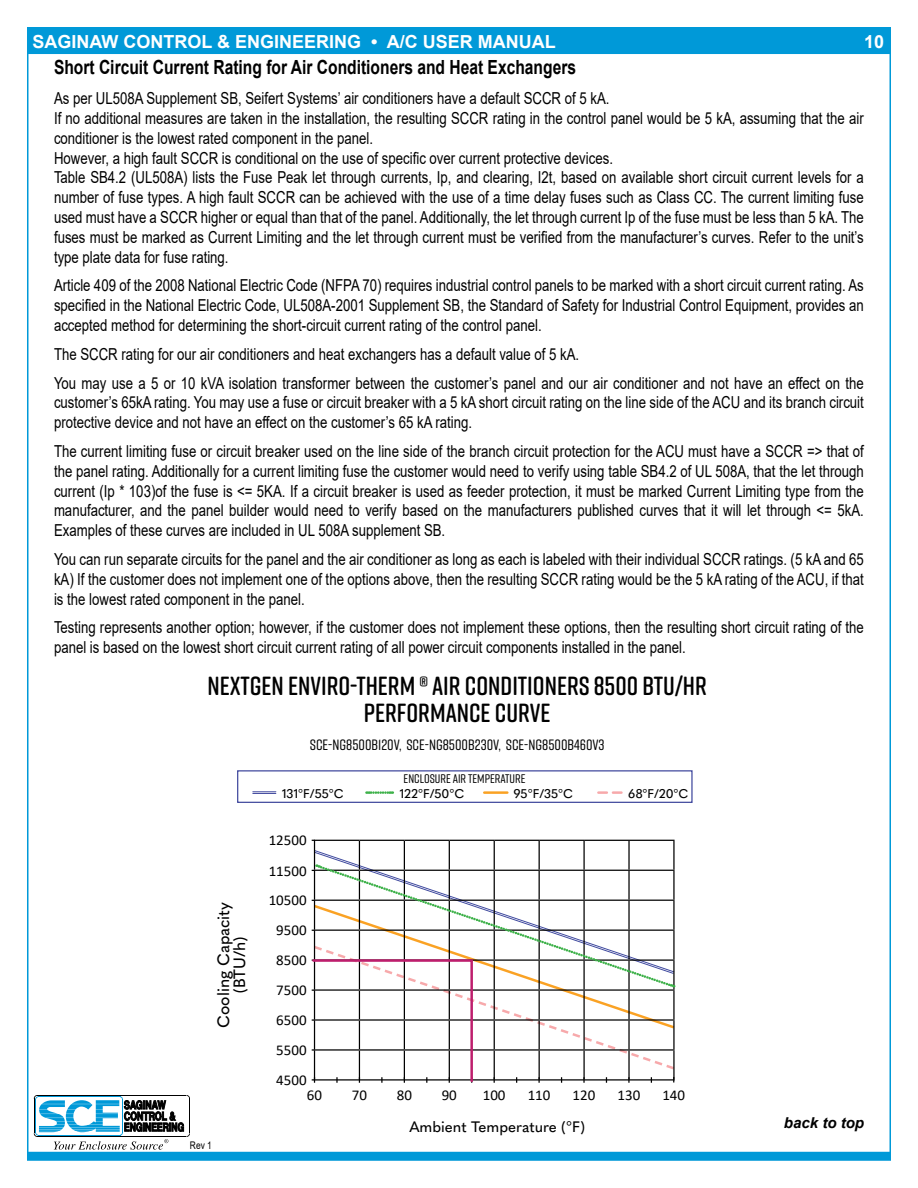
<style>
.page{position:relative;width:918px;height:1188px;background:#fff}
.page>*{position:absolute;margin:0;border:0;box-sizing:border-box;transform-origin:0 0}
.t1{font:600 26.25px/26.2px "Rift Soft";color:#000;text-align:center}
.left_just{font:700 19.5px "Arial";color:#000;scale:.8 1}
.t2{font:700 18px "Arial";color:#fff}
.left_just-2{font:16.5px/19.8px "Arial";color:#000;text-align:justify;scale:.8 1}
.t3{font:500 16.2px/16.2px "Quasimoda";color:#000;text-align:center}
.t4{font:15px "Calibri";color:#000}
.t5{font:500 15px "Rift Soft";color:#000}
.t6{font:500 15px "Quasimoda";color:#000}
.t7{font:italic 700 15px "Arial";color:#000}
.t8{font:500 12.45px "Quasimoda";color:#000}
.t9{font:500 12.45px "Rift Soft";color:#000}
.t10{font:10.5px "Arial";color:#000;scale:.8 1}
.s1{font-weight:400;font-size:12px;color:#000}
</style>
<div class="page">
<div style="left:27px;top:1152px;width:864px;height:9px;background:#0099d8"></div>
<svg style="left:34px;top:1095px;width:156px;height:55px"></svg>
<div style="left:27px;top:27px;width:864px;height:27px;background:#0099d8"></div>
<svg style="left:474px;top:985px;width:202px;height:86px"></svg>
<hr style="left:449px;top:840px;width:45px;height:1px;background:#000">
<hr style="left:494px;top:840px;width:45px;height:1px;background:#000">
<hr style="left:539px;top:840px;width:45px;height:1px;background:#000">
<hr style="left:584px;top:840px;width:45px;height:1px;background:#000">
<hr style="left:583px;top:841px;width:2px;height:29px;background:#000">
<hr style="left:629px;top:840px;width:46px;height:1px;background:#000">
<hr style="left:628px;top:841px;width:2px;height:29px;background:#000">
<hr style="left:673px;top:841px;width:2px;height:29px;background:#000">
<hr style="left:629px;top:870px;width:46px;height:1px;background:#000">
<hr style="left:673px;top:871px;width:2px;height:29px;background:#000">
<hr style="left:629px;top:900px;width:46px;height:1px;background:#000">
<hr style="left:673px;top:901px;width:2px;height:29px;background:#000">
<hr style="left:629px;top:930px;width:46px;height:1px;background:#000">
<hr style="left:673px;top:931px;width:2px;height:28px;background:#000">
<hr style="left:629px;top:959px;width:46px;height:2px;background:#000">
<hr style="left:673px;top:961px;width:2px;height:28px;background:#000">
<hr style="left:449px;top:989px;width:45px;height:2px;background:#000">
<hr style="left:494px;top:989px;width:45px;height:2px;background:#000">
<hr style="left:539px;top:989px;width:45px;height:2px;background:#000">
<hr style="left:584px;top:989px;width:45px;height:2px;background:#000">
<hr style="left:583px;top:991px;width:2px;height:28px;background:#000">
<hr style="left:629px;top:989px;width:46px;height:2px;background:#000">
<hr style="left:628px;top:991px;width:2px;height:28px;background:#000">
<hr style="left:673px;top:991px;width:2px;height:28px;background:#000">
<hr style="left:449px;top:1019px;width:45px;height:2px;background:#000">
<hr style="left:494px;top:1019px;width:45px;height:2px;background:#000">
<hr style="left:539px;top:1019px;width:45px;height:2px;background:#000">
<hr style="left:584px;top:1019px;width:45px;height:2px;background:#000">
<hr style="left:583px;top:1021px;width:2px;height:28px;background:#000">
<hr style="left:629px;top:1019px;width:46px;height:2px;background:#000">
<hr style="left:628px;top:1021px;width:2px;height:28px;background:#000">
<hr style="left:673px;top:1021px;width:2px;height:28px;background:#000">
<hr style="left:449px;top:1049px;width:45px;height:2px;background:#000">
<hr style="left:494px;top:1049px;width:45px;height:2px;background:#000">
<hr style="left:539px;top:1049px;width:45px;height:2px;background:#000">
<hr style="left:584px;top:1049px;width:45px;height:2px;background:#000">
<hr style="left:583px;top:1051px;width:2px;height:28px;background:#000">
<hr style="left:629px;top:1049px;width:46px;height:2px;background:#000">
<hr style="left:628px;top:1051px;width:2px;height:28px;background:#000">
<hr style="left:673px;top:1051px;width:2px;height:28px;background:#000">
<hr style="left:449px;top:1079px;width:45px;height:2px;background:#000">
<hr style="left:494px;top:1079px;width:45px;height:2px;background:#000">
<hr style="left:539px;top:1079px;width:45px;height:2px;background:#000">
<hr style="left:584px;top:1079px;width:45px;height:2px;background:#000">
<hr style="left:629px;top:1079px;width:46px;height:2px;background:#000">
<svg style="left:494px;top:841px;width:1px;height:242px"></svg>
<svg style="left:583px;top:1077px;width:2px;height:6px"></svg>
<svg style="left:628px;top:1077px;width:2px;height:6px"></svg>
<svg style="left:538px;top:841px;width:2px;height:242px"></svg>
<svg style="left:474px;top:865px;width:200px;height:124px"></svg>
<svg style="left:311px;top:840px;width:163px;height:243px"></svg>
<svg style="left:253px;top:791px;width:23px;height:3px"></svg>
<svg style="left:366px;top:791px;width:27px;height:3px"></svg>
<hr style="left:484px;top:791px;width:23px;height:3px;background:#faa224">
<svg style="left:598px;top:791px;width:23px;height:3px"></svg>
<div style="left:237px;top:770px;width:456px;height:33px;border:1px solid #41499e"></div>
<p class="t2" style="left:28px;top:29px;width:529px"><span class="s1">B</span>SAGINAW CONTROL &amp; ENGINEERING • A/C USER MANUAL</p>
<p class="t2" style="left:864px;top:29px;width:22px">10</p>
<p class="left_just" style="left:54px;top:53px;width:654px">Short Circuit Current Rating for Air Conditioners and Heat Exchangers</p>
<p class="left_just-2" style="left:54px;top:88px;width:696px">As per UL508A Supplement SB, Seifert Systems’ air conditioners have a default SCCR of 5 kA.</p>
<p class="left_just-2" style="left:54px;top:108px;width:1014px">If no additional measures are taken in the installation, the resulting SCCR rating in the control panel would be 5 kA, assuming that the air conditioner is the lowest rated component in the panel.</p>
<p class="left_just-2" style="left:54px;top:148px;width:700px">However, a high fault SCCR is conditional on the use of specific over current protective devices.</p>
<p class="left_just-2" style="left:54px;top:168px;width:1014px">Table SB4.2 (UL508A) lists the Fuse Peak let through currents, Ip, and clearing, I2t, based on available short circuit current levels for a number of fuse types. A high fault SCCR can be achieved with the use of a time delay fuses such as Class CC. The current limiting fuse used must have a SCCR higher or equal than that of the panel. Additionally, the let through current Ip of the fuse must be less than 5 kA. The fuses must be marked as Current Limiting and the let through current must be verified from the manufacturer’s curves. Refer to the unit’s type plate data for fuse rating.</p>
<p class="left_just-2" style="left:54px;top:276px;width:1014px">Article 409 of the 2008 National Electric Code (NFPA 70) requires industrial control panels to be marked with a short circuit current rating. As specified in the National Electric Code, UL508A-2001 Supplement SB, the Standard of Safety for Industrial Control Equipment, provides an accepted method for determining the short-circuit current rating of the control panel.</p>
<p class="left_just-2" style="left:54px;top:344px;width:658px">The SCCR rating for our air conditioners and heat exchangers has a default value of 5 kA.</p>
<p class="left_just-2" style="left:54px;top:373px;width:1014px">You may use a 5 or 10 kVA isolation transformer between the customer’s panel and our air conditioner and not have an effect on the customer’s 65kA rating. You may use a fuse or circuit breaker with a 5 kA short circuit rating on the line side of the ACU and its branch circuit protective device and not have an effect on the customer’s 65 kA rating.</p>
<p class="left_just-2" style="left:54px;top:441px;width:1014px">The current limiting fuse or circuit breaker used on the line side of the branch circuit protection for the ACU must have a SCCR =&gt; that of the panel rating. Additionally for a current limiting fuse the customer would need to verify using table SB4.2 of UL 508A, that the let through current (Ip * 103)of the fuse is &lt;= 5KA. If a circuit breaker is used as feeder protection, it must be marked Current Limiting type from the manufacturer, and the panel builder would need to verify based on the manufacturers published curves that it will let through &lt;= 5kA.<br>Examples of these curves are included in UL 508A supplement SB.</p>
<p class="left_just-2" style="left:54px;top:549px;width:1014px">You can run separate circuits for the panel and the air conditioner as long as each is labeled with their individual SCCR ratings. (5 kA and 65 kA) If the customer does not implement one of the options above, then the resulting SCCR rating would be the 5 kA rating of the ACU, if that is the lowest rated component in the panel.</p>
<p class="left_just-2" style="left:54px;top:618px;width:1014px">Testing represents another option; however, if the customer does not implement these options, then the resulting short circuit rating of the panel is based on the lowest short circuit current rating of all power circuit components installed in the panel.</p>
<p class="t1" style="left:207px;top:672px;width:501px">NEXTGEN ENVIRO-THERM ® AIR CONDITIONERS 8500 BTU/HR<br>PERFORMANCE CURVE</p>
<p class="t5" style="left:310px;top:734px;width:296px">SCE-NG8500B120V, SCE-NG8500B230V, SCE-NG8500B460V3</p>
<p class="t9" style="left:404px;top:769px;width:123px">ENCLOSURE AIR TEMPERATURE</p>
<p class="t8" style="left:282px;top:784px;width:63px">131°F/55°C</p>
<p class="t8" style="left:400px;top:784px;width:66px">122°F/50°C</p>
<p class="t8" style="left:514px;top:784px;width:61px">95°F/35°C</p>
<p class="t8" style="left:628px;top:784px;width:62px">68°F/20°C</p>
<p class="t4" style="left:269px;top:830px;width:39px">12500</p>
<p class="t3" style="left:214px;top:1028px;width:128px;rotate:-90deg">Cooling Capacity (BTU/h)</p>
<p class="t10" style="left:190px;top:1138px;width:29px">Rev 1</p>
<p class="t4" style="left:269px;top:860px;width:39px">11500</p>
<p class="t4" style="left:269px;top:890px;width:39px">10500</p>
<p class="t4" style="left:276px;top:920px;width:32px">9500</p>
<p class="t4" style="left:276px;top:950px;width:32px">8500</p>
<p class="t4" style="left:276px;top:980px;width:32px">7500</p>
<p class="t4" style="left:276px;top:1010px;width:32px">6500</p>
<p class="t4" style="left:276px;top:1040px;width:32px">5500</p>
<p class="t4" style="left:276px;top:1070px;width:32px">4500</p>
<p class="t4" style="left:307px;top:1085px;width:17px">60</p>
<p class="t4" style="left:352px;top:1085px;width:17px">70</p>
<p class="t4" style="left:397px;top:1085px;width:17px">80</p>
<p class="t4" style="left:442px;top:1085px;width:17px">90</p>
<p class="t4" style="left:483px;top:1085px;width:24px">100</p>
<p class="t4" style="left:528px;top:1085px;width:24px">110</p>
<p class="t4" style="left:573px;top:1085px;width:24px">120</p>
<p class="t4" style="left:618px;top:1085px;width:24px">130</p>
<p class="t4" style="left:662px;top:1085px;width:24px">140</p>
<p class="t6" style="left:409px;top:1115px;width:177px">Ambient Temperature (°F)</p>
<p class="t7" style="left:784px;top:1113px;width:82px">back to top</p>
</div>
